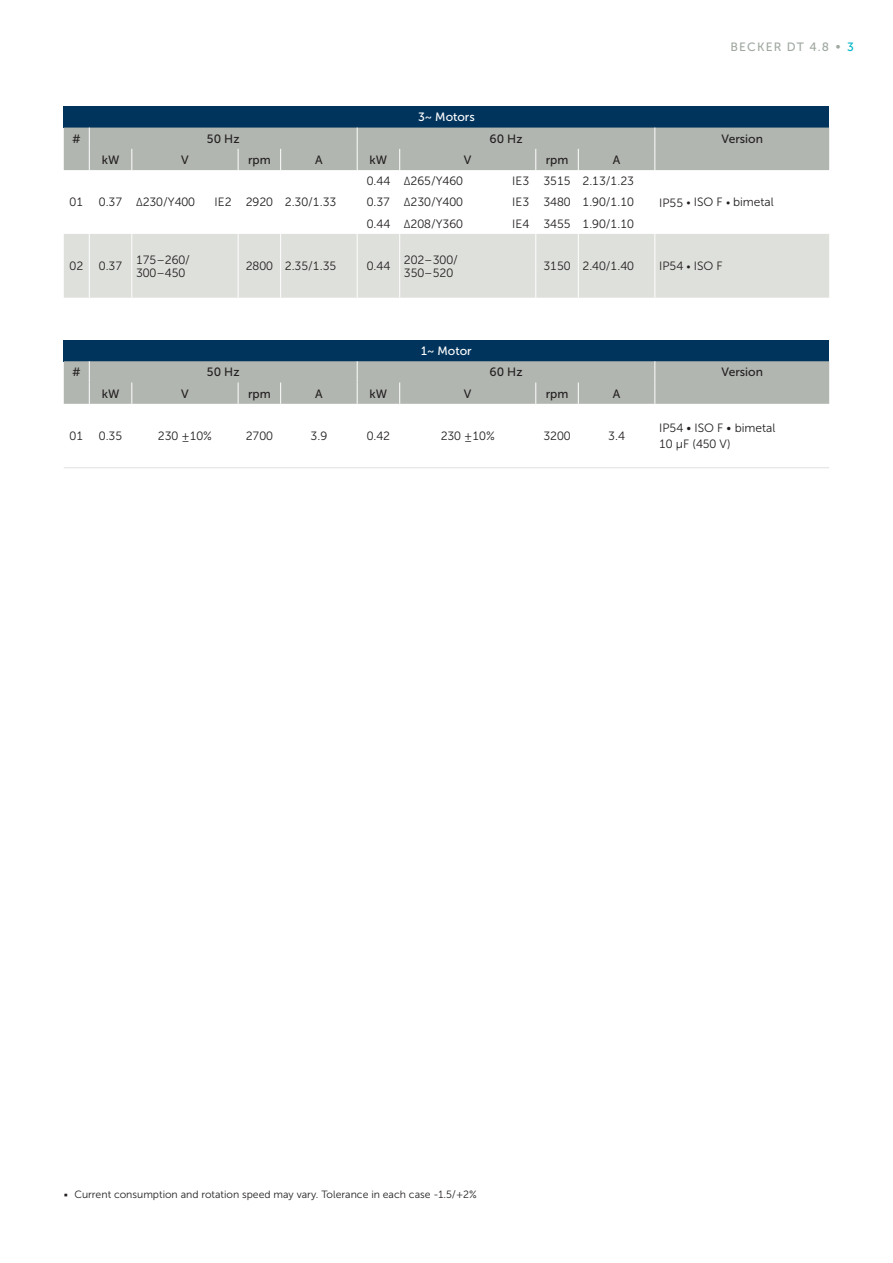
<style>
.page{position:relative;width:893px;height:1263px;background:#fff}
.page>*{position:absolute;margin:0;border:0;box-sizing:border-box;transform-origin:0 0}
.t1{font:12px/13.5px "Museo Sans 300";color:#231f20}
.t2{font:12px "Museo Sans 500";color:#231f20}
.t3{font:12px "Museo Sans 500";color:#fff}
.t4{font:12px "Museo Sans 500";letter-spacing:.1em;color:#9fa8a0}
.t5{font:10.5px "Museo Sans 300";color:#231f20}
.s1{color:#00b7c7}
.s2{font-family:"Calibri";font-weight:300;font-size:13.2px}
.s3{font-size:10.5px}
.s4{font-family:"Verdana";font-weight:700;font-size:12px}
</style>
<div class="page">
<svg style="left:64px;top:467px;width:25px;height:1px"></svg>
<hr style="left:89px;top:467px;width:43px;height:1px;background:#dee0dc">
<hr style="left:132px;top:467px;width:106px;height:1px;background:#dee0dc">
<hr style="left:238px;top:467px;width:43px;height:1px;background:#dee0dc">
<hr style="left:281px;top:467px;width:76px;height:1px;background:#dee0dc">
<hr style="left:357px;top:467px;width:43px;height:1px;background:#dee0dc">
<hr style="left:400px;top:467px;width:136px;height:1px;background:#dee0dc">
<hr style="left:536px;top:467px;width:42px;height:1px;background:#dee0dc">
<hr style="left:578px;top:467px;width:77px;height:1px;background:#dee0dc">
<hr style="left:655px;top:467px;width:174px;height:1px;background:#dee0dc">
<div style="left:64px;top:234px;width:765px;height:64px;background:#dee0dc"></div>
<hr style="left:89px;top:234px;width:1px;height:64px;background:#fff">
<hr style="left:131px;top:234px;width:1px;height:64px;background:#fff">
<hr style="left:238px;top:234px;width:1px;height:64px;background:#fff">
<hr style="left:280px;top:234px;width:1px;height:64px;background:#fff">
<hr style="left:357px;top:234px;width:1px;height:64px;background:#fff">
<hr style="left:399px;top:234px;width:1px;height:64px;background:#fff">
<hr style="left:535px;top:234px;width:1px;height:64px;background:#fff">
<hr style="left:578px;top:234px;width:1px;height:64px;background:#fff">
<hr style="left:654px;top:234px;width:1px;height:64px;background:#fff">
<div style="left:64px;top:106px;width:765px;height:22px;background:#00345c"></div>
<div style="left:64px;top:128px;width:765px;height:42px;background:#b1b6b0"></div>
<div style="left:64px;top:340px;width:765px;height:21px;background:#00345c"></div>
<div style="left:64px;top:361px;width:765px;height:43px;background:#b1b6b0"></div>
<p class="t3" style="left:418px;top:111px;width:58px">3~ Motors</p>
<p class="t4" style="left:730px;top:40px;width:125px">BECKER DT 4.8 • <span class="s1">3</span></p>
<p class="t2" style="left:72px;top:132px;width:10px">#</p>
<p class="t2" style="left:207px;top:132px;width:34px">50 Hz</p>
<p class="t2" style="left:489px;top:132px;width:35px">60 Hz</p>
<p class="t2" style="left:721px;top:132px;width:43px">Version</p>
<p class="t2" style="left:102px;top:153px;width:19px">kW</p>
<p class="t2" style="left:181px;top:153px;width:9px">V</p>
<p class="t2" style="left:248px;top:153px;width:24px">rpm</p>
<p class="t2" style="left:315px;top:153px;width:9px">A</p>
<p class="t2" style="left:370px;top:153px;width:19px">kW</p>
<p class="t2" style="left:464px;top:153px;width:9px">V</p>
<p class="t2" style="left:546px;top:153px;width:24px">rpm</p>
<p class="t2" style="left:613px;top:153px;width:9px">A</p>
<p class="t1" style="left:70px;top:196px;width:15px">01</p>
<p class="t1" style="left:99px;top:196px;width:98px">0.37 <span class="s2">Δ</span>230/Y400</p>
<p class="t1" style="left:215px;top:196px;width:123px">IE2 2920 2.30/1.33</p>
<p class="t1" style="left:367px;top:174px;width:98px">0.44 <span class="s2">Δ</span>265/Y460</p>
<p class="t1" style="left:512px;top:174px;width:123px">IE3 3515 2.13/1.23</p>
<p class="t1" style="left:367px;top:196px;width:98px">0.37 <span class="s2">Δ</span>230/Y400</p>
<p class="t1" style="left:512px;top:196px;width:123px">IE3 3480 1.90/1.10</p>
<p class="t1" style="left:659px;top:196px;width:116px">IP55 <span class="s3">•</span> ISO F <span class="s3">•</span> bimetal</p>
<p class="t1" style="left:367px;top:217px;width:98px">0.44 <span class="s2">Δ</span>208/Y360</p>
<p class="t1" style="left:512px;top:217px;width:123px">IE4 3455 1.90/1.10</p>
<p class="t1" style="left:70px;top:259px;width:15px">02</p>
<p class="t1" style="left:99px;top:259px;width:25px">0.37</p>
<p class="t1" style="left:136px;top:253px;width:55px">175–260/<br>300–450</p>
<p class="t1" style="left:246px;top:259px;width:92px">2800 2.35/1.35</p>
<p class="t1" style="left:367px;top:259px;width:25px">0.44</p>
<p class="t1" style="left:404px;top:253px;width:55px">202–300/<br>350–520</p>
<p class="t1" style="left:543px;top:259px;width:92px">3150 2.40/1.40</p>
<p class="t1" style="left:659px;top:259px;width:65px">IP54 <span class="s3">•</span> ISO F</p>
<p class="t3" style="left:421px;top:344px;width:52px">1~ Motor</p>
<p class="t2" style="left:72px;top:366px;width:10px">#</p>
<p class="t2" style="left:207px;top:366px;width:34px">50 Hz</p>
<p class="t2" style="left:489px;top:366px;width:35px">60 Hz</p>
<p class="t2" style="left:721px;top:366px;width:43px">Version</p>
<p class="t2" style="left:102px;top:387px;width:19px">kW</p>
<p class="t2" style="left:181px;top:387px;width:9px">V</p>
<p class="t2" style="left:248px;top:387px;width:24px">rpm</p>
<p class="t2" style="left:315px;top:387px;width:9px">A</p>
<p class="t2" style="left:370px;top:387px;width:19px">kW</p>
<p class="t2" style="left:464px;top:387px;width:9px">V</p>
<p class="t2" style="left:546px;top:387px;width:24px">rpm</p>
<p class="t2" style="left:613px;top:387px;width:9px">A</p>
<p class="t1" style="left:70px;top:429px;width:15px">01</p>
<p class="t1" style="left:99px;top:429px;width:25px">0.35</p>
<p class="t1" style="left:158px;top:429px;width:56px">230 ±10%</p>
<p class="t1" style="left:246px;top:429px;width:29px">2700</p>
<p class="t1" style="left:311px;top:429px;width:18px">3.9</p>
<p class="t1" style="left:367px;top:429px;width:25px">0.42</p>
<p class="t1" style="left:441px;top:429px;width:56px">230 ±10%</p>
<p class="t1" style="left:543px;top:429px;width:29px">3200</p>
<p class="t1" style="left:608px;top:429px;width:18px">3.4</p>
<p class="t1" style="left:659px;top:420px;width:118px;line-height:16.5px">IP54 • ISO F • bimetal<br>10 μF (450 V)</p>
<p class="t5" style="left:64px;top:1188px;width:415px"><span class="s4">▪</span> Current consumption and rotation speed may vary. Tolerance in each case -1.5/+2%</p>
</div>
